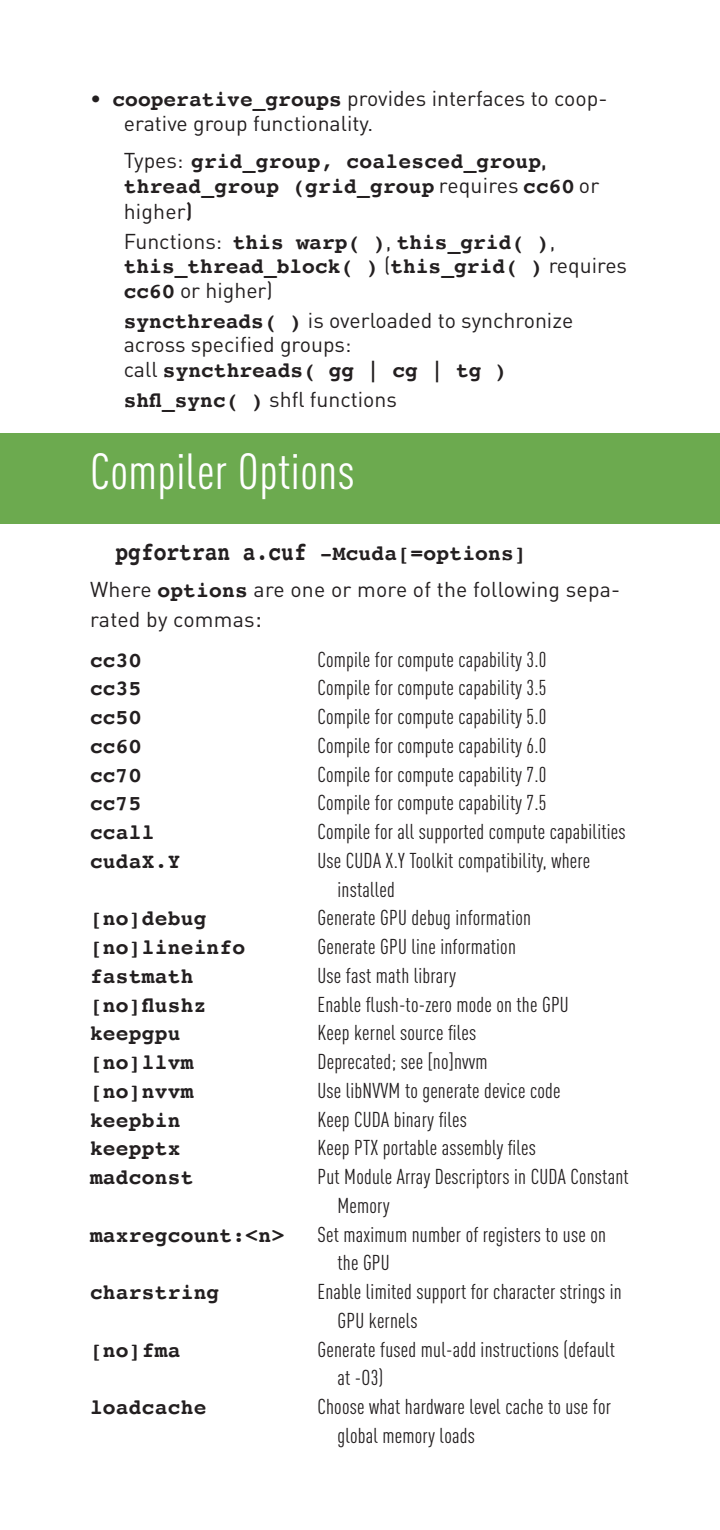
<style>
.page{position:relative;width:720px;height:1530px;background:#fff}
.page>*{position:absolute;margin:0;border:0;box-sizing:border-box;transform-origin:0 0}
.Titles{font:condensed 50px "DIN Pro";letter-spacing:.01em;color:#fff}
.call_description{font:condensed 21.25px/28.8px "DIN Pro";letter-spacing:.01em;color:#231f20}
.Bullet_List{font:21.25px/24.5px "DIN Pro";color:#231f20}
.call_description-2{font:700 21.25px "Courier";letter-spacing:.01em;color:#231f20}
.Bullet_List-2{font:700 21.25px/24.5px "Courier";color:#231f20}
.Clauses{font:700 21.25px/25.5px "Courier";letter-spacing:.01em;color:#231f20}
.Description{font:21.25px/30px "DIN Pro";letter-spacing:.01em;color:#231f20}
.Example{font:700 21.25px "Courier";letter-spacing:.01em;color:#231f20}
.s1{font-family:"Courier";font-weight:700}
.s2{font-family:"DIN Pro";font-weight:400}
.s3{font-family:"DIN Pro";font-stretch:condensed}
.s4{font-size:25.5px}
.s5{font-size:25px}
</style>
<div class="page">
<div style="left:0;top:433px;width:720px;height:90px;background:#6caa4f"></div>
<p class="Bullet_List" style="left:124px;top:85px;width:485px;text-indent:-34px">• <span class="s1">cooperative_groups</span> provides interfaces to coop&shy;erative group functionality.</p>
<p class="Clauses" style="left:124px;top:147px;width:477px"><span class="s2">Types:</span> grid_group, coalesced_group<span class="s3">, </span>thread_group (grid_group <span class="s2">requires</span> cc60 <span class="s2">or higher</span><span class="s3">)</span></p>
<p class="Bullet_List-2" style="left:124px;top:229px;width:505px"><span class="s2">Functions:</span> this warp( )<span class="s2">,</span> this_grid( )<span class="s2">, </span>this_thread_block( ) <span class="s2">(</span>this_grid( ) <span class="s2">requires </span>cc60 <span class="s2">or higher)</span></p>
<p class="Bullet_List" style="left:124px;top:307px;width:451px"><span class="s1">syncthreads( )</span> is overloaded to synchronize across specified groups:<br>call <span class="s1">syncthreads( gg | cg | tg )</span></p>
<p class="Bullet_List" style="left:124px;top:386px;width:275px"><span class="s1">shfl_sync( )</span> shfl functions</p>
<p class="Titles" style="left:90px;top:443px;width:266px">Compiler Options</p>
<p class="Example" style="left:116px;top:536px;width:413px"><span class="s4">pgfortran a.cuf</span> -Mcuda[=options]</p>
<p class="Description" style="left:90px;top:573px;width:532px">Where <span class="s1">options</span> are one or more of the following sepa&shy;rated by commas<span class="s5">:</span></p>
<p class="call_description-2" style="left:90px;top:643px;width:53px">cc30</p>
<p class="call_description" style="left:318px;top:645px;width:231px">Compile for compute capability 3.0</p>
<p class="call_description-2" style="left:90px;top:672px;width:53px">cc35</p>
<p class="call_description" style="left:318px;top:673px;width:231px">Compile for compute capability 3.5</p>
<p class="call_description-2" style="left:90px;top:700px;width:53px">cc50</p>
<p class="call_description" style="left:318px;top:702px;width:231px">Compile for compute capability 5.0</p>
<p class="call_description-2" style="left:90px;top:729px;width:53px">cc60</p>
<p class="call_description" style="left:318px;top:731px;width:231px">Compile for compute capability 6.0</p>
<p class="call_description-2" style="left:90px;top:758px;width:53px">cc70</p>
<p class="call_description" style="left:318px;top:760px;width:231px">Compile for compute capability 7.0</p>
<p class="call_description-2" style="left:90px;top:787px;width:53px">cc75</p>
<p class="call_description" style="left:318px;top:788px;width:231px">Compile for compute capability 7.5</p>
<p class="call_description-2" style="left:90px;top:815px;width:66px">ccall</p>
<p class="call_description" style="left:318px;top:817px;width:310px">Compile for all supported compute capabilities</p>
<p class="call_description-2" style="left:90px;top:844px;width:92px">cudaX.Y</p>
<p class="call_description" style="left:338px;top:846px;width:254px;text-indent:-20px">Use CUDA X.Y Toolkit compatibility, where installed</p>
<p class="call_description-2" style="left:90px;top:902px;width:118px">[no]debug</p>
<p class="call_description" style="left:318px;top:903px;width:215px">Generate GPU debug information</p>
<p class="call_description-2" style="left:90px;top:930px;width:157px">[no]lineinfo</p>
<p class="call_description" style="left:318px;top:932px;width:200px">Generate GPU line information</p>
<p class="call_description-2" style="left:90px;top:959px;width:105px">fastmath</p>
<p class="call_description" style="left:318px;top:961px;width:140px">Use fast math library</p>
<p class="call_description-2" style="left:90px;top:988px;width:118px">[no]flushz</p>
<p class="call_description" style="left:318px;top:990px;width:253px">Enable flush-to-zero mode on the GPU</p>
<p class="call_description-2" style="left:90px;top:1017px;width:92px">keepgpu</p>
<p class="call_description" style="left:318px;top:1018px;width:160px">Keep kernel source files</p>
<p class="call_description-2" style="left:90px;top:1045px;width:105px">[no]llvm</p>
<p class="call_description" style="left:318px;top:1047px;width:172px">Deprecated; see [no]nvvm</p>
<p class="call_description-2" style="left:90px;top:1074px;width:105px">[no]nvvm</p>
<p class="call_description" style="left:318px;top:1076px;width:245px">Use libNVVM to generate device code</p>
<p class="call_description-2" style="left:90px;top:1103px;width:92px">keepbin</p>
<p class="call_description" style="left:318px;top:1105px;width:151px">Keep CUDA binary files</p>
<p class="call_description-2" style="left:90px;top:1132px;width:92px">keepptx</p>
<p class="call_description" style="left:318px;top:1133px;width:220px">Keep PTX portable assembly files</p>
<p class="call_description-2" style="left:90px;top:1160px;width:105px">madconst</p>
<p class="call_description" style="left:338px;top:1162px;width:293px;text-indent:-20px">Put Module Array Descriptors in CUDA Constant<br>Memory</p>
<p class="call_description-2" style="left:90px;top:1218px;width:196px">maxregcount:&lt;n&gt;</p>
<p class="call_description" style="left:338px;top:1220px;width:270px;text-indent:-20px">Set maximum number of registers to use on the GPU</p>
<p class="call_description-2" style="left:90px;top:1275px;width:131px">charstring</p>
<p class="call_description" style="left:338px;top:1277px;width:286px;text-indent:-20px">Enable limited support for character strings in<br>GPU kernels</p>
<p class="call_description-2" style="left:90px;top:1333px;width:92px">[no]fma</p>
<p class="call_description" style="left:338px;top:1335px;width:279px;text-indent:-20px">Generate fused mul-add instructions (default at -O3)</p>
<p class="call_description-2" style="left:90px;top:1390px;width:118px">loadcache</p>
<p class="call_description" style="left:338px;top:1392px;width:275px;text-indent:-20px">Choose what hardware level cache to use for global memory loads</p>
</div>
